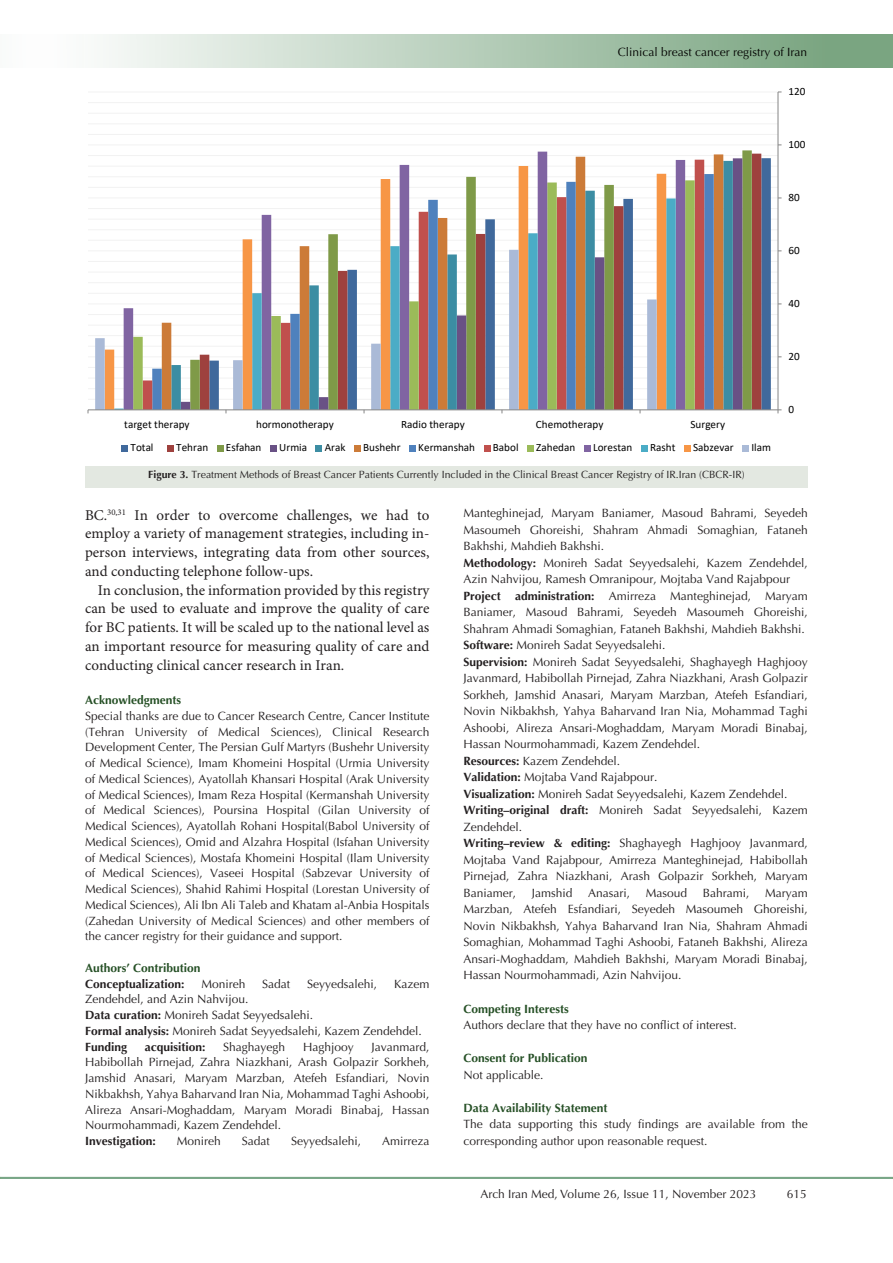
<style>
.page{position:relative;width:893px;height:1263px;background:#fff}
.page>*{position:absolute;margin:0;border:0;box-sizing:border-box;transform-origin:0 0}
.t1{font:15px/18.8px "Minion Pro";color:#231f20;text-align:justify}
.t2{font:12px/16.5px "Optima LT Std";color:#231f20;text-align:justify}
.t3{font:700 12px "Optima LT Std";color:#265026}
.t4{font:700 12px "Optima LT Std";color:#231f20}
.t5{font:12px "Optima LT Std";color:#040503}
.t6{font:11.1px "Calibri";color:#000}
.t7{font:10.5px "Optima LT Std";color:#231f20}
.s1{font-weight:700}
</style>
<div class="page">
<div style="left:0;top:1177px;width:893px;height:2px;background:#0099e5;border:1px solid #7aa581"></div>
<div style="left:0;top:35px;width:892px;height:33px;background:linear-gradient(to right,#fff,#719f79)"></div>
<div style="left:85px;top:466px;width:723px;height:21px;background:#e3e8e1"></div>
<svg style="left:87px;top:91px;width:695px;height:361px"></svg>
<p class="t5" style="left:618px;top:45px;width:191px">Clinical breast cancer registry of Iran</p>
<p class="t6" style="left:788px;top:84px;width:19px">120</p>
<p class="t6" style="left:788px;top:137px;width:19px">100</p>
<p class="t6" style="left:788px;top:190px;width:13px">80</p>
<p class="t6" style="left:788px;top:243px;width:13px">60</p>
<p class="t6" style="left:788px;top:296px;width:13px">40</p>
<p class="t6" style="left:788px;top:349px;width:13px">20</p>
<p class="t6" style="left:124px;top:416px;width:67px">target therapy</p>
<p class="t6" style="left:256px;top:416px;width:79px">hormonotherapy</p>
<p class="t6" style="left:401px;top:416px;width:65px">Radio therapy</p>
<p class="t6" style="left:536px;top:416px;width:69px">Chemotherapy</p>
<p class="t6" style="left:690px;top:416px;width:36px">Surgery</p>
<p class="t6" style="left:131px;top:440px;width:24px">Total</p>
<p class="t6" style="left:176px;top:440px;width:34px">Tehran</p>
<p class="t6" style="left:226px;top:440px;width:37px">Esfahan</p>
<p class="t6" style="left:279px;top:440px;width:29px">Urmia</p>
<p class="t6" style="left:325px;top:440px;width:22px">Arak</p>
<p class="t6" style="left:363px;top:440px;width:39px">Bushehr</p>
<p class="t6" style="left:418px;top:440px;width:58px">Kermanshah</p>
<p class="t6" style="left:493px;top:440px;width:27px">Babol</p>
<p class="t6" style="left:536px;top:440px;width:41px">Zahedan</p>
<p class="t6" style="left:593px;top:440px;width:41px">Lorestan</p>
<p class="t6" style="left:650px;top:440px;width:27px">Rasht</p>
<p class="t6" style="left:693px;top:440px;width:42px">Sabzevar</p>
<p class="t6" style="left:751px;top:440px;width:21px">Ilam</p>
<p class="t7" style="left:148px;top:468px;width:598px"><span class="s1">Figure 3.</span> Treatment Methods of Breast Cancer Patients Currently Included in the Clinical Breast Cancer Registry of IR.Iran (CBCR-IR)</p>
<p class="t6" style="left:788px;top:402px;width:7px">0</p>
<p class="t1" style="left:85px;top:506px;width:346px">BC.<sup>30,31</sup> In order to overcome challenges, we had to employ a variety of management strategies, including in&shy;person interviews, integrating data from other sources, and conducting telephone follow-ups.</p>
<p class="t1" style="left:85px;top:581px;width:346px;text-indent:13px">In conclusion, the information provided by this registry can be used to evaluate and improve the quality of care for BC patients. It will be scaled up to the national level as an important resource for measuring quality of care and conducting clinical cancer research in Iran.</p>
<p class="t3" style="left:85px;top:693px;width:98px">Acknowledgments</p>
<p class="t2" style="left:85px;top:708px;width:346px;line-height:15.8px">Special thanks are due to Cancer Research Centre, Cancer Institute (Tehran University of Medical Sciences), Clinical Research Development Center, The Persian Gulf Martyrs (Bushehr University of Medical Science), Imam Khomeini Hospital (Urmia University of Medical Sciences), Ayatollah Khansari Hospital (Arak University of Medical Sciences), Imam Reza Hospital (Kermanshah University of Medical Sciences), Poursina Hospital (Gilan University of Medical Sciences), Ayatollah Rohani Hospital(Babol University of Medical Sciences), Omid and Alzahra Hospital (Isfahan University of Medical Sciences), Mostafa Khomeini Hospital (Ilam University of Medical Sciences), Vaseei Hospital (Sabzevar University of Medical Sciences), Shahid Rahimi Hospital (Lorestan University of Medical Sciences), Ali Ibn Ali Taleb and Khatam al-Anbia Hospitals (Zahedan University of Medical Sciences) and other members of the cancer registry for their guidance and support.</p>
<p class="t3" style="left:85px;top:961px;width:117px">Authors’ Contribution</p>
<p class="t4" style="left:85px;top:976px;width:101px">Conceptualization:</p>
<p class="t2" style="left:201px;top:975px;width:46px">Monireh</p>
<p class="t2" style="left:262px;top:975px;width:30px">Sadat</p>
<p class="t2" style="left:307px;top:975px;width:72px">Seyyedsalehi,</p>
<p class="t2" style="left:394px;top:975px;width:37px">Kazem</p>
<p class="t2" style="left:85px;top:991px;width:165px">Zendehdel, and Azin Nahvijou.</p>
<p class="t2" style="left:85px;top:1007px;width:230px"><span class="s1">Data curation:</span> Monireh Sadat Seyyedsalehi.</p>
<p class="t2" style="left:85px;top:1023px;width:338px"><span class="s1">Formal analysis:</span> Monireh Sadat Seyyedsalehi, Kazem Zendehdel.</p>
<p class="t4" style="left:85px;top:1039px;width:44px">Funding</p>
<p class="t4" style="left:145px;top:1039px;width:62px">acquisition:</p>
<p class="t2" style="left:223px;top:1038px;width:64px">Shaghayegh</p>
<p class="t2" style="left:303px;top:1038px;width:52px">Haghjooy</p>
<p class="t2" style="left:85px;top:1039px;width:346px;line-height:15.8px;text-indent:286px">Javanmard, Habibollah Pirnejad, Zahra Niazkhani, Arash Golpazir Sorkheh, Jamshid Anasari, Maryam Marzban, Atefeh Esfandiari, Novin Nikbakhsh, Yahya Baharvand Iran Nia, Mohammad Taghi Ashoobi, Alireza Ansari-Moghaddam, Maryam Moradi Binabaj, Hassan Nourmohammadi, Kazem Zendehdel.</p>
<p class="t4" style="left:85px;top:1134px;width:72px">Investigation:</p>
<p class="t2" style="left:177px;top:1133px;width:46px">Monireh</p>
<p class="t2" style="left:242px;top:1133px;width:30px">Sadat</p>
<p class="t2" style="left:291px;top:1133px;width:72px">Seyyedsalehi,</p>
<p class="t2" style="left:382px;top:1133px;width:49px">Amirreza</p>
<p class="t2" style="left:463px;top:505px;width:346px">Manteghinejad, Maryam Baniamer, Masoud Bahrami, Seyedeh Masoumeh Ghoreishi, Shahram Ahmadi Somaghian, Fataneh Bakhshi, Mahdieh Bakhshi.</p>
<p class="t2" style="left:463px;top:555px;width:346px"><span class="s1">Methodology:</span> Monireh Sadat Seyyedsalehi, Kazem Zendehdel,<br>Azin Nahvijou, Ramesh Omranipour, Mojtaba Vand Rajabpour</p>
<p class="t2" style="left:463px;top:588px;width:346px"><span class="s1">Project administration:</span> Amirreza Manteghinejad, Maryam Baniamer, Masoud Bahrami, Seyedeh Masoumeh Ghoreishi, Shahram Ahmadi Somaghian, Fataneh Bakhshi, Mahdieh Bakhshi.</p>
<p class="t2" style="left:463px;top:637px;width:203px"><span class="s1">Software:</span> Monireh Sadat Seyyedsalehi.</p>
<p class="t2" style="left:463px;top:654px;width:346px"><span class="s1">Supervision:</span> Monireh Sadat Seyyedsalehi, Shaghayegh Haghjooy Javanmard, Habibollah Pirnejad, Zahra Niazkhani, Arash Golpazir Sorkheh, Jamshid Anasari, Maryam Marzban, Atefeh Esfandiari, Novin Nikbakhsh, Yahya Baharvand Iran Nia, Mohammad Taghi Ashoobi, Alireza Ansari-Moghaddam, Maryam Moradi Binabaj, Hassan Nourmohammadi, Kazem Zendehdel.</p>
<p class="t2" style="left:463px;top:753px;width:158px"><span class="s1">Resources:</span> Kazem Zendehdel.</p>
<p class="t2" style="left:463px;top:769px;width:196px"><span class="s1">Validation:</span> Mojtaba Vand Rajabpour.</p>
<p class="t2" style="left:463px;top:786px;width:326px"><span class="s1">Visualization:</span> Monireh Sadat Seyyedsalehi, Kazem Zendehdel.</p>
<p class="t2" style="left:463px;top:802px;width:346px"><span class="s1">Writing–original draft:</span> Monireh Sadat Seyyedsalehi, Kazem<br>Zendehdel.</p>
<p class="t2" style="left:463px;top:835px;width:346px"><span class="s1">Writing–review &amp; editing:</span> Shaghayegh Haghjooy Javanmard, Mojtaba Vand Rajabpour, Amirreza Manteghinejad, Habibollah Pirnejad, Zahra Niazkhani, Arash Golpazir Sorkheh, Maryam Baniamer,</p>
<p class="t2" style="left:532px;top:885px;width:42px">Jamshid</p>
<p class="t2" style="left:588px;top:885px;width:44px">Anasari,</p>
<p class="t2" style="left:646px;top:885px;width:43px">Masoud</p>
<p class="t2" style="left:703px;top:885px;width:48px">Bahrami,</p>
<p class="t2" style="left:463px;top:885px;width:346px;text-indent:302px">Maryam Marzban, Atefeh Esfandiari, Seyedeh Masoumeh Ghoreishi, Novin Nikbakhsh, Yahya Baharvand Iran Nia, Shahram Ahmadi Somaghian, Mohammad Taghi Ashoobi, Fataneh Bakhshi, Alireza Ansari-Moghaddam, Mahdieh Bakhshi, Maryam Moradi Binabaj, Hassan Nourmohammadi, Azin Nahvijou.</p>
<p class="t3" style="left:463px;top:1001px;width:107px">Competing Interests</p>
<p class="t2" style="left:463px;top:1017px;width:275px">Authors declare that they have no conflict of interest.</p>
<p class="t3" style="left:463px;top:1051px;width:125px">Consent for Publication</p>
<p class="t2" style="left:463px;top:1066px;width:82px">Not applicable.</p>
<p class="t3" style="left:463px;top:1100px;width:146px">Data Availability Statement</p>
<p class="t2" style="left:463px;top:1116px;width:346px">The data supporting this study findings are available from the corresponding author upon reasonable request.</p>
<p class="t2" style="left:480px;top:1186px;width:277px">Arch Iran Med, Volume 26, Issue 11, November 2023</p>
<p class="t2" style="left:787px;top:1186px;width:22px">615</p>
</div>
